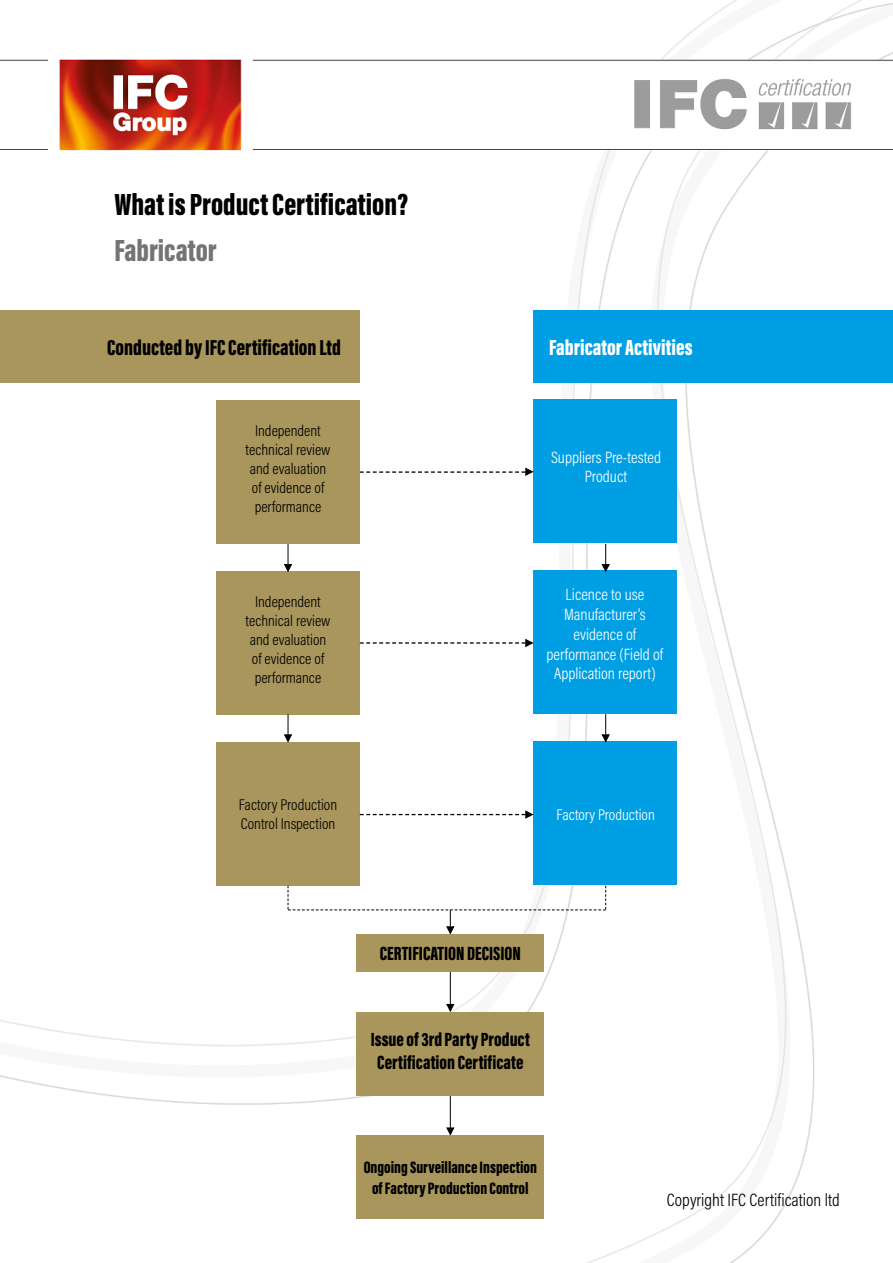
<style>
.page{position:relative;width:893px;height:1263px;background:#fff}
.page>*{position:absolute;margin:0;border:0;box-sizing:border-box;transform-origin:0 0}
.t1{font:900 31.5px "Acumin Pro Extra Cond";color:#000}
.t2{font:900 31.5px "Acumin Pro Extra Cond";color:#757474}
.t3{font:900 22.5px "Acumin Pro Extra Cond";color:#fff}
.t4{font:900 22.35px "Acumin Pro Extra Cond";color:#000}
.t5{font:900 19.65px/23.5px "Acumin Pro Extra Cond";color:#000;text-align:center}
.t6{font:300 18px "Acumin Pro Cond";color:#000}
.t7{font:900 17.1px/20.4px "Acumin Pro Extra Cond";color:#000;text-align:center}
.t8{font:300 16.5px/19.8px "Acumin Pro Cond";color:#fff;text-align:center}
.t9{font:300 15.75px/18.9px "Acumin Pro Cond";color:#000;text-align:center}
.t10{font:300 15.75px "Acumin Pro Cond";color:#fff}
</style>
<div class="page">
<img style="left:0;top:0;width:893px;height:1263px">
<hr style="left:450px;top:1087px;width:1px;height:41px;background:#000">
<svg style="left:446px;top:1127px;width:9px;height:8px"></svg>
<hr style="left:450px;top:963px;width:1px;height:41px;background:#000">
<svg style="left:446px;top:1004px;width:9px;height:8px"></svg>
<div style="left:216px;top:400px;width:144px;height:144px;background:#a9965c"></div>
<div style="left:533px;top:400px;width:144px;height:143px;background:#009fe3"></div>
<div style="left:216px;top:571px;width:144px;height:144px;background:#a9965c"></div>
<div style="left:533px;top:570px;width:144px;height:144px;background:#009fe3"></div>
<div style="left:216px;top:742px;width:144px;height:144px;background:#a9965c"></div>
<div style="left:533px;top:741px;width:144px;height:144px;background:#009fe3"></div>
<div style="left:0;top:310px;width:360px;height:73px;background:#a9965c"></div>
<div style="left:533px;top:310px;width:360px;height:73px;background:#009fe3"></div>
<svg style="left:284px;top:544px;width:8px;height:28px"></svg>
<svg style="left:601px;top:544px;width:9px;height:28px"></svg>
<svg style="left:284px;top:714px;width:8px;height:28px"></svg>
<svg style="left:601px;top:714px;width:9px;height:28px"></svg>
<svg style="left:360px;top:467px;width:173px;height:9px"></svg>
<svg style="left:360px;top:639px;width:173px;height:8px"></svg>
<svg style="left:360px;top:810px;width:173px;height:9px"></svg>
<div style="left:356px;top:934px;width:188px;height:38px;background:#a9965c"></div>
<div style="left:356px;top:1012px;width:188px;height:83px;background:#a9965c"></div>
<div style="left:356px;top:1135px;width:188px;height:84px;background:#a9965c"></div>
<svg style="left:288px;top:886px;width:318px;height:48px"></svg>
<h1 class="t1" style="left:114px;top:185px;width:295px">What is Product Certification?</h1>
<h1 class="t2" style="left:114px;top:231px;width:104px">Fabricator</h1>
<h3 class="t4" style="left:107px;top:333px;width:235px">Conducted by IFC Certification Ltd</h3>
<p class="t9" style="left:246px;top:421px;width:86px">Independent technical review and evaluation of evidence of performance</p>
<p class="t9" style="left:246px;top:592px;width:86px">Independent technical review and evaluation of evidence of performance</p>
<p class="t9" style="left:239px;top:795px;width:100px;text-align:left">Factory Production<br>Control Inspection</p>
<h2 class="t3" style="left:549px;top:333px;width:145px">Fabricator Activities</h2>
<p class="t8" style="left:551px;top:447px;width:111px">Suppliers Pre-tested<br>Product</p>
<p class="t8" style="left:547px;top:584px;width:118px">Licence to use<br>Manufacturer’s evidence of performance (Field of<br>Application report)</p>
<p class="t10" style="left:556px;top:804px;width:100px">Factory Production</p>
<p class="t5" style="left:380px;top:942px;width:143px">CERTIFICATION DECISION</p>
<p class="t5" style="left:371px;top:1027px;width:161px">Issue of 3rd Party Product<br>Certification Certificate</p>
<p class="t7" style="left:364px;top:1157px;width:175px">Ongoing Surveillance Inspection of Factory Production Control</p>
<p class="t6" style="left:667px;top:1188px;width:175px">Copyright IFC Certification ltd</p>
</div>
